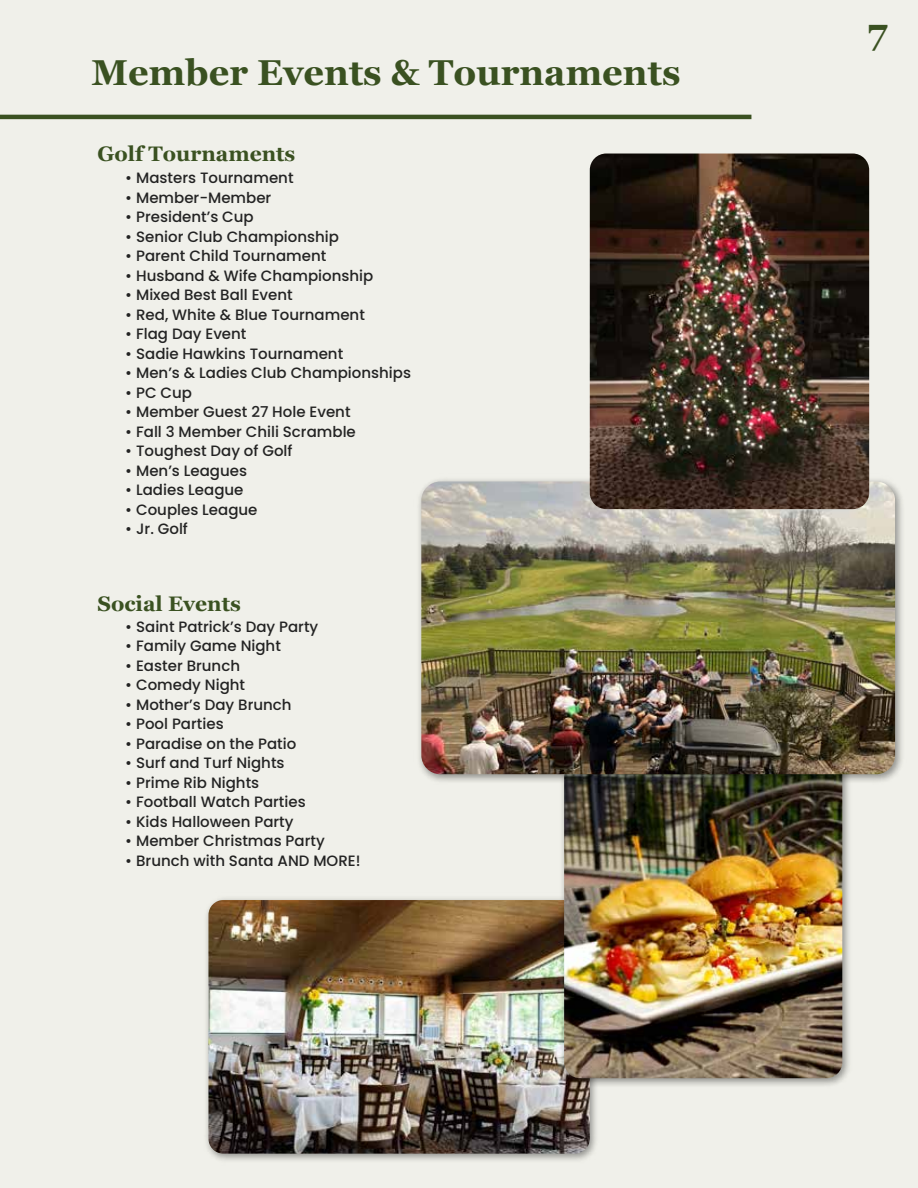
<style>
.page{position:relative;width:918px;height:1188px;background:#edede5}
.page>*{position:absolute;margin:0;border:0;box-sizing:border-box;transform-origin:0 0}
.t1{font:700 36px "Georgia";color:#3a5121}
.t2{font:700 21px "Georgia";color:#3a5121}
.t3{font:500 15px "Poppins";color:#232323}
</style>
<div class="page">
<img style="left:206px;top:899px;width:390px;height:261px">
<img style="left:208px;top:900px;width:382px;height:254px">
<hr style="left:0;top:115px;width:751px;height:4px;background:#3a5121">
<img style="left:556px;top:786px;width:293px;height:304px">
<img style="left:564px;top:786px;width:278px;height:292px">
<img style="left:419px;top:474px;width:483px;height:312px">
<img style="left:421px;top:482px;width:474px;height:292px">
<img style="left:590px;top:154px;width:279px;height:355px">
<h1 class="t1" style="left:92px;top:46px;width:590px">Member Events &amp; Tournaments</h1>
<h2 class="t2" style="left:97px;top:138px;width:199px">Golf Tournaments</h2>
<p class="t3" style="left:125px;top:170px;width:170px">• Masters Tournament</p>
<p class="t3" style="left:125px;top:189px;width:148px">• Member-Member</p>
<p class="t3" style="left:125px;top:209px;width:130px">• President’s Cup</p>
<p class="t3" style="left:125px;top:228px;width:215px">• Senior Club Championship</p>
<p class="t3" style="left:125px;top:248px;width:203px">• Parent Child Tournament</p>
<p class="t3" style="left:125px;top:267px;width:250px">• Husband &amp; Wife Championship</p>
<p class="t3" style="left:125px;top:287px;width:169px">• Mixed Best Ball Event</p>
<p class="t3" style="left:125px;top:306px;width:241px">• Red, White &amp; Blue Tournament</p>
<p class="t3" style="left:125px;top:326px;width:123px">• Flag Day Event</p>
<p class="t3" style="left:125px;top:345px;width:219px">• Sadie Hawkins Tournament</p>
<p class="t3" style="left:125px;top:365px;width:287px">• Men’s &amp; Ladies Club Championships</p>
<p class="t3" style="left:125px;top:384px;width:68px">• PC Cup</p>
<p class="t3" style="left:125px;top:404px;width:227px">• Member Guest 27 Hole Event</p>
<p class="t3" style="left:125px;top:423px;width:232px">• Fall 3 Member Chili Scramble</p>
<p class="t3" style="left:125px;top:443px;width:169px">• Toughest Day of Golf</p>
<p class="t3" style="left:125px;top:462px;width:123px">• Men’s Leagues</p>
<p class="t3" style="left:125px;top:482px;width:120px">• Ladies League</p>
<p class="t3" style="left:125px;top:501px;width:134px">• Couples League</p>
<p class="t3" style="left:125px;top:521px;width:64px">• Jr. Golf</p>
<h2 class="t2" style="left:97px;top:588px;width:145px">Social Events</h2>
<p class="t3" style="left:125px;top:618px;width:195px">• Saint Patrick’s Day Party</p>
<p class="t3" style="left:125px;top:638px;width:157px">• Family Game Night</p>
<p class="t3" style="left:125px;top:657px;width:116px">• Easter Brunch</p>
<p class="t3" style="left:125px;top:677px;width:121px">• Comedy Night</p>
<p class="t3" style="left:125px;top:696px;width:168px">• Mother’s Day Brunch</p>
<p class="t3" style="left:125px;top:716px;width:100px">• Pool Parties</p>
<p class="t3" style="left:125px;top:735px;width:173px">• Paradise on the Patio</p>
<p class="t3" style="left:125px;top:755px;width:161px">• Surf and Turf Nights</p>
<p class="t3" style="left:125px;top:774px;width:135px">• Prime Rib Nights</p>
<p class="t3" style="left:125px;top:794px;width:182px">• Football Watch Parties</p>
<p class="t3" style="left:125px;top:813px;width:170px">• Kids Halloween Party</p>
<p class="t3" style="left:125px;top:833px;width:201px">• Member Christmas Party</p>
<p class="t3" style="left:125px;top:852px;width:237px">• Brunch with Santa AND MORE!</p>
<h1 class="t1" style="left:868px;top:5px;width:21px">7</h1>
</div>
